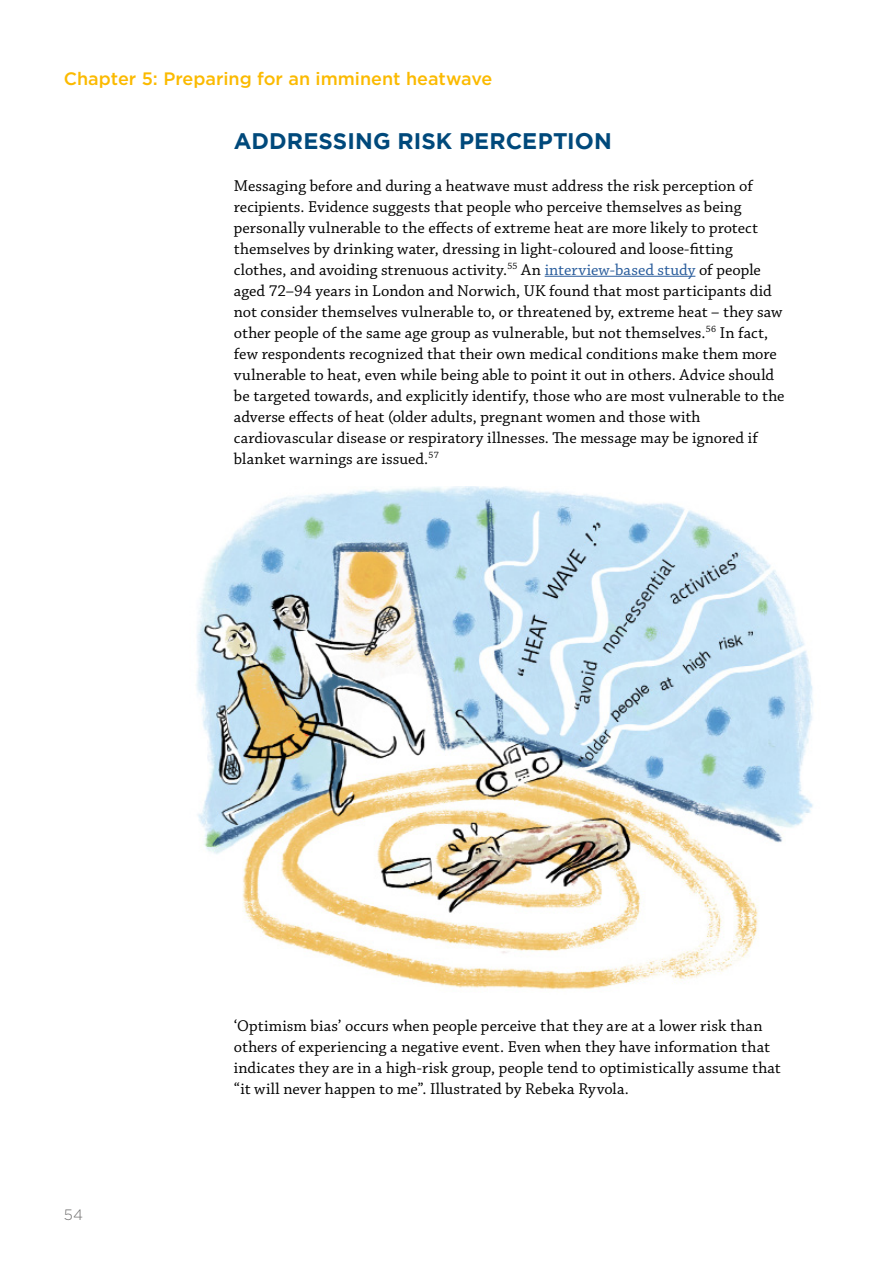
<style>
.page{position:relative;width:893px;height:1263px;background:#fff}
.page>*{position:absolute;margin:0;border:0;box-sizing:border-box;transform-origin:0 0}
.t1{font:700 22.5px "Gotham";letter-spacing:.005em;color:#00497b}
.t2{font:500 18px "Gotham";color:#fbba00}
.t3{font:16.5px/21px "Chaparral Pro";letter-spacing:.005em;color:#000}
.t4{font:300 15px "Gotham";color:#706f6f}
.s1{color:#275b9b}
</style>
<div class="page">
<hr style="left:545px;top:276px;width:150px;height:1px;background:#275b9b">
<img style="left:196px;top:487px;width:617px;height:503px">
<p class="t2" style="left:64px;top:67px;width:430px">Chapter 5: Preparing for an imminent heatwave</p>
<h1 class="t1" style="left:234px;top:128px;width:379px">ADDRESSING RISK PERCEPTION</h1>
<p class="t3" style="left:234px;top:175px;width:552px">Messaging before and during a heatwave must address the risk perception of recipients. Evidence suggests that people who perceive themselves as being personally vulnerable to the effects of extreme heat are more likely to protect themselves by drinking water, dressing in light-coloured and loose-fitting clothes, and avoiding strenuous activity.<sup>55</sup> An <span class="s1">interview-based study</span> of people aged 72–94 years in London and Norwich, UK found that most participants did not consider themselves vulnerable to, or threatened by, extreme heat – they saw other people of the same age group as vulnerable, but not themselves.<sup>56</sup> In fact, few respondents recognized that their own medical conditions make them more vulnerable to heat, even while being able to point it out in others. Advice should be targeted towards, and explicitly identify, those who are most vulnerable to the adverse effects of heat (older adults, pregnant women and those with cardiovascular disease or respiratory illnesses. The message may be ignored if blanket warnings are issued.<sup>57</sup></p>
<p class="t4" style="left:64px;top:1205px;width:21px">54</p>
<p class="t3" style="left:234px;top:1015px;width:548px">‘Optimism bias’ occurs when people perceive that they are at a lower risk than others of experiencing a negative event. Even when they have information that indicates they are in a high-risk group, people tend to optimistically assume that “it will never happen to me”. Illustrated by Rebeka Ryvola.</p>
</div>
